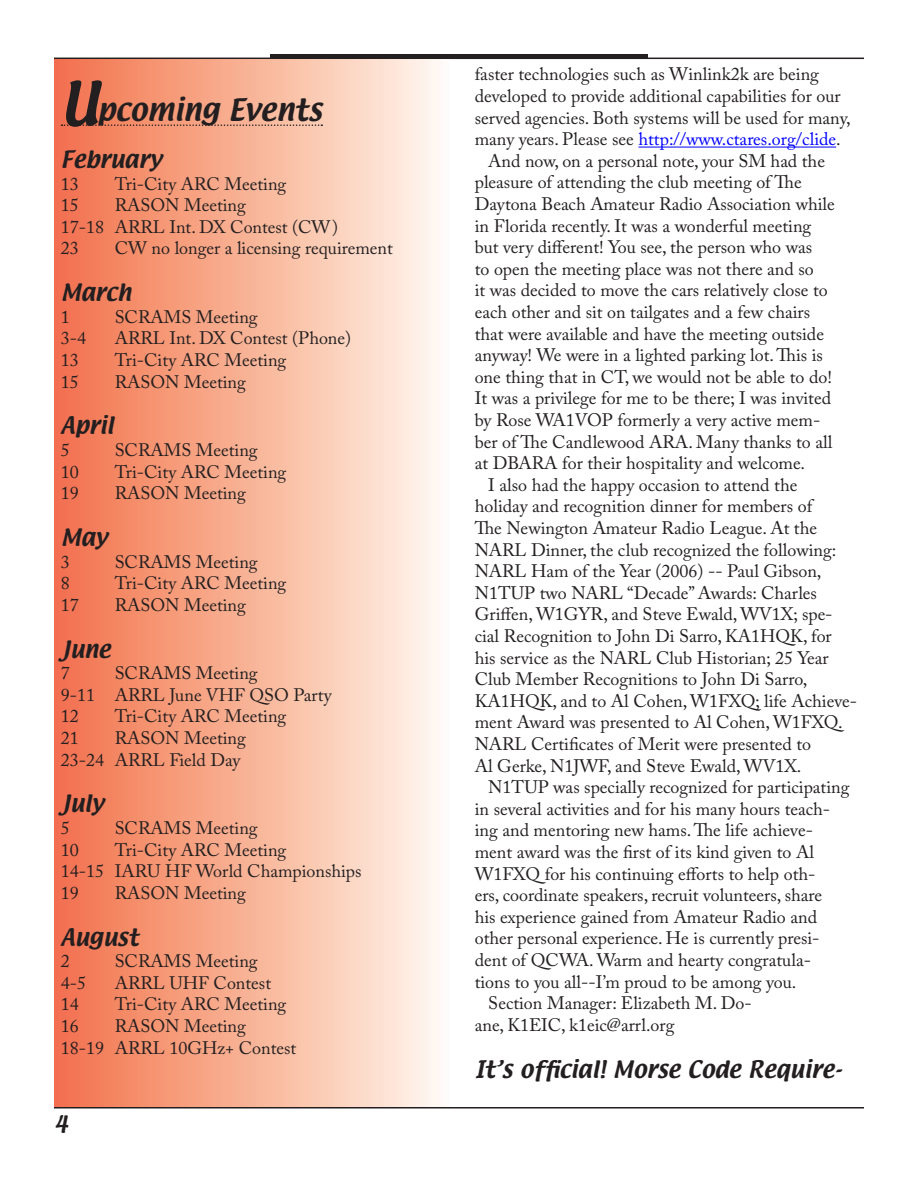
<style>
.page{position:relative;width:918px;height:1188px;background:#fff}
.page>*{position:absolute;margin:0;border:0;box-sizing:border-box;transform-origin:0 0}
.t1{font:27px "Textile";letter-spacing:.005em;color:#231f20}
.t2{font:21px "Textile";letter-spacing:.005em;color:#231f20}
.t3{font:18px/21.6px "Adobe Caslon Pro";color:#231f20}
.t4{font:18px "Adobe Caslon Pro";color:#00f}
.s1{font-size:54px}
.s2{color:#231f20}
</style>
<div class="page">
<hr style="left:270px;top:54px;width:378px;height:4px;background:#231f20">
<hr style="left:54px;top:58px;width:810px;height:1px;background:#231f20">
<hr style="left:54px;top:1107px;width:810px;height:1px;background:#231f20">
<div style="left:54px;top:59px;width:396px;height:1048px;background:linear-gradient(to right,#f27047,#fffaf0)"></div>
<hr style="left:639px;top:147px;width:197px;height:1px;background:#00f">
<svg style="left:62px;top:124px;width:260px;height:2px"></svg>
<h1 class="t1" style="left:61px;top:91px;width:263px"><span class="s1">U</span>pcoming Events</h1>
<p class="t2" style="left:61px;top:145px;width:102px">February</p>
<p class="t3" style="left:61px;top:173px;width:19px">13</p>
<p class="t3" style="left:115px;top:173px;width:173px">Tri-City ARC Meeting</p>
<p class="t3" style="left:61px;top:194px;width:19px">15</p>
<p class="t3" style="left:61px;top:194px;width:279px;text-indent:54px">RASON Meeting<br>17-18 ARRL Int. DX Contest (CW)<br>23</p>
<p class="t3" style="left:115px;top:237px;width:280px">CW no longer a licensing requirement</p>
<p class="t2" style="left:61px;top:278px;width:72px">March</p>
<p class="t3" style="left:61px;top:306px;width:10px">1</p>
<p class="t3" style="left:115px;top:306px;width:144px">SCRAMS Meeting</p>
<p class="t3" style="left:61px;top:327px;width:27px">3-4</p>
<p class="t3" style="left:115px;top:327px;width:238px">ARRL Int. DX Contest (Phone)</p>
<p class="t3" style="left:61px;top:349px;width:19px">13</p>
<p class="t3" style="left:115px;top:349px;width:173px">Tri-City ARC Meeting</p>
<p class="t3" style="left:61px;top:371px;width:19px">15</p>
<p class="t3" style="left:115px;top:371px;width:133px">RASON Meeting</p>
<p class="t2" style="left:61px;top:411px;width:54px">April</p>
<p class="t3" style="left:61px;top:439px;width:10px">5</p>
<p class="t3" style="left:115px;top:439px;width:144px">SCRAMS Meeting</p>
<p class="t3" style="left:61px;top:461px;width:19px">10</p>
<p class="t3" style="left:115px;top:461px;width:173px">Tri-City ARC Meeting</p>
<p class="t3" style="left:61px;top:482px;width:19px">19</p>
<p class="t3" style="left:115px;top:482px;width:133px">RASON Meeting</p>
<p class="t2" style="left:61px;top:523px;width:48px">May</p>
<p class="t3" style="left:61px;top:551px;width:10px">3</p>
<p class="t3" style="left:115px;top:551px;width:144px">SCRAMS Meeting</p>
<p class="t3" style="left:61px;top:572px;width:10px">8</p>
<p class="t3" style="left:115px;top:572px;width:173px">Tri-City ARC Meeting</p>
<p class="t3" style="left:61px;top:594px;width:19px">17</p>
<p class="t3" style="left:115px;top:594px;width:133px">RASON Meeting</p>
<p class="t2" style="left:61px;top:634px;width:51px">June</p>
<p class="t3" style="left:61px;top:662px;width:10px">7</p>
<p class="t3" style="left:61px;top:662px;width:272px;text-indent:54px">SCRAMS Meeting<br>9-11 ARRL June VHF QSO Party<br>12</p>
<p class="t3" style="left:115px;top:705px;width:173px">Tri-City ARC Meeting</p>
<p class="t3" style="left:61px;top:727px;width:187px;text-align:right">RASON Meeting<br>23-24 ARRL Field Day</p>
<p class="t2" style="left:61px;top:789px;width:44px">July</p>
<p class="t3" style="left:61px;top:817px;width:10px">5</p>
<p class="t3" style="left:115px;top:817px;width:144px">SCRAMS Meeting</p>
<p class="t3" style="left:61px;top:839px;width:19px">10</p>
<p class="t3" style="left:61px;top:727px;width:19px">21</p>
<p class="t3" style="left:61px;top:839px;width:302px;text-indent:54px">Tri-City ARC Meeting<br>14-15 IARU HF World Championships<br>19</p>
<p class="t3" style="left:115px;top:882px;width:133px">RASON Meeting</p>
<p class="t2" style="left:61px;top:922px;width:79px">August</p>
<p class="t3" style="left:61px;top:950px;width:10px">2</p>
<p class="t3" style="left:115px;top:950px;width:144px">SCRAMS Meeting</p>
<p class="t3" style="left:61px;top:972px;width:27px">4-5</p>
<p class="t3" style="left:115px;top:972px;width:158px">ARRL UHF Contest</p>
<p class="t3" style="left:61px;top:993px;width:19px">14</p>
<p class="t3" style="left:115px;top:993px;width:173px">Tri-City ARC Meeting</p>
<p class="t3" style="left:61px;top:1015px;width:19px">16</p>
<p class="t3" style="left:61px;top:1015px;width:237px;text-align:center">RASON Meeting<br>18-19 ARRL 10GHz+ Contest</p>
<p class="t2" style="left:54px;top:1110px;width:16px">4</p>
<p class="t3" style="left:475px;top:63px;width:346px">faster technologies such as Winlink2k are being</p>
<p class="t3" style="left:475px;top:85px;width:368px">developed to provide additional capabilities for our</p>
<p class="t3" style="left:475px;top:107px;width:377px">served agencies. Both systems will be used for many,</p>
<p class="t4" style="left:475px;top:129px;width:367px"><span class="s2">many years. Please see</span> http://www.ctares.org/clide<span class="s2">.</span></p>
<p class="t3" style="left:488px;top:150px;width:338px">And now, on a personal note, your SM had the</p>
<p class="t3" style="left:475px;top:171px;width:329px">pleasure of attending the club meeting of The</p>
<p class="t3" style="left:475px;top:193px;width:362px">Daytona Beach Amateur Radio Association while</p>
<p class="t3" style="left:475px;top:215px;width:338px">in Florida recently. It was a wonderful meeting</p>
<p class="t3" style="left:475px;top:236px;width:339px">but very different! You see, the person who was</p>
<p class="t3" style="left:475px;top:258px;width:341px">to open the meeting place was not there and so</p>
<p class="t3" style="left:475px;top:279px;width:354px">it was decided to move the cars relatively close to</p>
<p class="t3" style="left:475px;top:301px;width:337px">each other and sit on tailgates and a few chairs</p>
<p class="t3" style="left:475px;top:323px;width:351px">that were available and have the meeting outside</p>
<p class="t3" style="left:475px;top:344px;width:350px">anyway! We were in a lighted parking lot. This is</p>
<p class="t3" style="left:475px;top:366px;width:359px">one thing that in CT, we would not be able to do!</p>
<p class="t3" style="left:475px;top:387px;width:358px">It was a privilege for me to be there; I was invited</p>
<p class="t3" style="left:475px;top:409px;width:347px">by Rose WA1VOP formerly a very active mem-</p>
<p class="t3" style="left:475px;top:431px;width:359px">ber of The Candlewood ARA. Many thanks to all</p>
<p class="t3" style="left:475px;top:452px;width:332px">at DBARA for their hospitality and welcome.</p>
<p class="t3" style="left:488px;top:474px;width:311px">I also had the happy occasion to attend the</p>
<p class="t3" style="left:475px;top:495px;width:339px">holiday and recognition dinner for members of</p>
<p class="t3" style="left:475px;top:517px;width:344px">The Newington Amateur Radio League. At the</p>
<p class="t3" style="left:475px;top:539px;width:363px">NARL Dinner, the club recognized the following:</p>
<p class="t3" style="left:475px;top:560px;width:348px">NARL Ham of the Year (2006) -- Paul Gibson,</p>
<p class="t3" style="left:475px;top:582px;width:344px">N1TUP two NARL “Decade” Awards: Charles</p>
<p class="t3" style="left:475px;top:603px;width:359px">Griffen, W1GYR, and Steve Ewald, WV1X; spe-</p>
<p class="t3" style="left:475px;top:625px;width:359px">cial Recognition to John Di Sarro, KA1HQK, for</p>
<p class="t3" style="left:475px;top:647px;width:355px">his service as the NARL Club Historian; 25 Year</p>
<p class="t3" style="left:475px;top:668px;width:334px">Club Member Recognitions to John Di Sarro,</p>
<p class="t3" style="left:475px;top:690px;width:384px">KA1HQK, and to Al Cohen, W1FXQ; life Achieve-</p>
<p class="t3" style="left:475px;top:711px;width:370px">ment Award was presented to Al Cohen, W1FXQ.</p>
<p class="t3" style="left:475px;top:733px;width:338px">NARL Certificates of Merit were presented to</p>
<p class="t3" style="left:475px;top:755px;width:328px">Al Gerke, N1JWF, and Steve Ewald, WV1X.</p>
<p class="t3" style="left:488px;top:776px;width:363px">N1TUP was specially recognized for participating</p>
<p class="t3" style="left:475px;top:798px;width:357px">in several activities and for his many hours teach-</p>
<p class="t3" style="left:475px;top:819px;width:340px">ing and mentoring new hams. The life achieve-</p>
<p class="t3" style="left:475px;top:841px;width:341px">ment award was the first of its kind given to Al</p>
<p class="t3" style="left:475px;top:863px;width:342px">W1FXQ for his continuing efforts to help oth-</p>
<p class="t3" style="left:475px;top:884px;width:349px">ers, coordinate speakers, recruit volunteers, share</p>
<p class="t3" style="left:475px;top:906px;width:344px">his experience gained from Amateur Radio and</p>
<p class="t3" style="left:475px;top:927px;width:346px">other personal experience. He is currently presi-</p>
<p class="t3" style="left:475px;top:949px;width:338px">dent of QCWA. Warm and hearty congratula-</p>
<p class="t3" style="left:475px;top:971px;width:323px">tions to you all--I’m proud to be among you.</p>
<p class="t3" style="left:488px;top:992px;width:265px">Section Manager: Elizabeth M. Do-</p>
<p class="t3" style="left:475px;top:1014px;width:201px">ane, K1EIC, k1eic@arrl.org</p>
<p class="t2" style="left:475px;top:1054px;width:369px">It’s official! Morse Code Require-</p>
</div>
